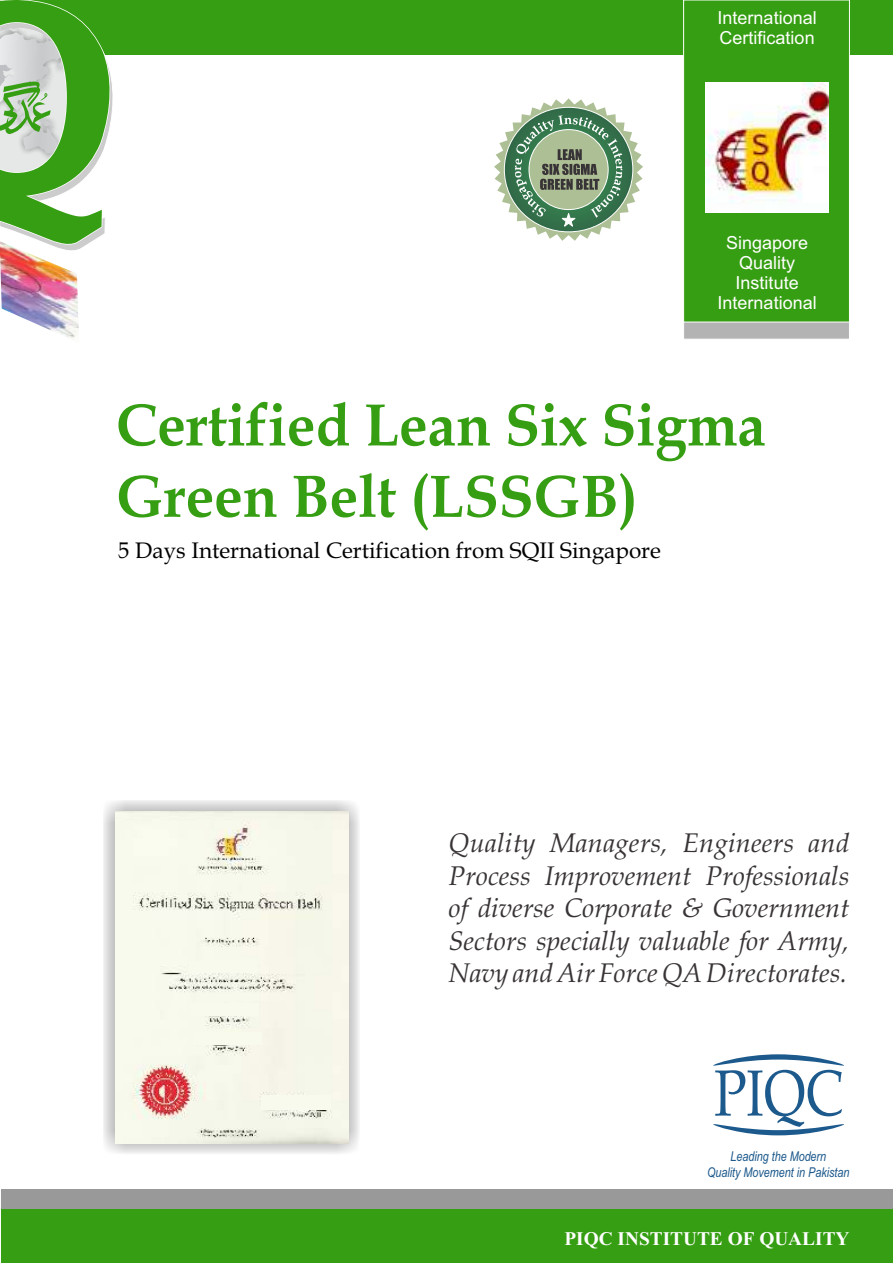
<style>
.page{position:relative;width:893px;height:1263px;background:#fff}
.page>*{position:absolute;margin:0;border:0;box-sizing:border-box;transform-origin:0 0}
.t1{font:700 60px/71.2px "Book Antiqua";color:#369e12;scale:.95 1}
.t2{font:italic 27px/32.4px "Book Antiqua";color:#383336;text-align:justify}
.t3{font:700 24px "Aparajita";color:#fff}
.t4{font:22.5px "Book Antiqua";color:#000}
.t5{font:18px/20.1px "Arial";color:#fff}
.t6{font:italic 13.5px/15.1px "Arial Narrow";color:#1c598c;text-align:center}
</style>
<div class="page">
<div style="left:103px;top:800px;width:257px;height:355px;background:#383336;opacity:.49"></div>
<img style="left:115px;top:811px;width:233px;height:332px">
<div style="left:189px;top:961px;width:67px;height:12px;background:#f7faed"></div>
<div style="left:192px;top:1003px;width:67px;height:12px;background:#f7faed"></div>
<div style="left:195px;top:1033px;width:67px;height:12px;background:#f7faed"></div>
<div style="left:262px;top:1095px;width:69px;height:15px;background:#f7faed"></div>
<svg style="left:713px;top:1054px;width:131px;height:81px"></svg>
<div style="left:1px;top:1189px;width:892px;height:21px;background:#999"></div>
<div style="left:1px;top:1209px;width:892px;height:53px;background:#369e12"></div>
<div style="left:1px;top:0;width:892px;height:54px;background:#369e12"></div>
<svg style="left:0;top:0;width:116px;height:249px"></svg>
<img style="left:0;top:241px;width:79px;height:98px">
<div style="left:684px;top:323px;width:165px;height:16px;background:#b3b3b3"></div>
<div style="left:683px;top:0;width:167px;height:323px;background:#369e12"></div>
<img style="left:705px;top:82px;width:123px;height:131px">
<svg style="left:494px;top:98px;width:149px;height:143px"></svg>
<p class="t5" style="left:718px;top:9px;width:101px">International<br>Certification</p>
<p class="t5" style="left:718px;top:234px;width:101px;text-align:center">Singapore<br>Quality<br>Institute<br>International</p>
<h1 class="t1" style="left:116px;top:396px;width:685px">Certified Lean Six Sigma<br>Green Belt (LSSGB)</h1>
<p class="t4" style="left:118px;top:542px;width:544px">5 Days International Certification from SQII Singapore</p>
<p class="t2" style="left:448px;top:830px;width:402px">Quality Managers, Engineers and Process Improvement Professionals of diverse Corporate &amp; Government Sectors specially valuable for Army, Navy and Air Force QA Directorates.</p>
<p class="t6" style="left:707px;top:1150px;width:144px">Leading the Modern<br>Quality Movement in Pakistan</p>
<p class="t3" style="left:564px;top:1227px;width:287px">PIQC INSTITUTE OF QUALITY</p>
</div>
